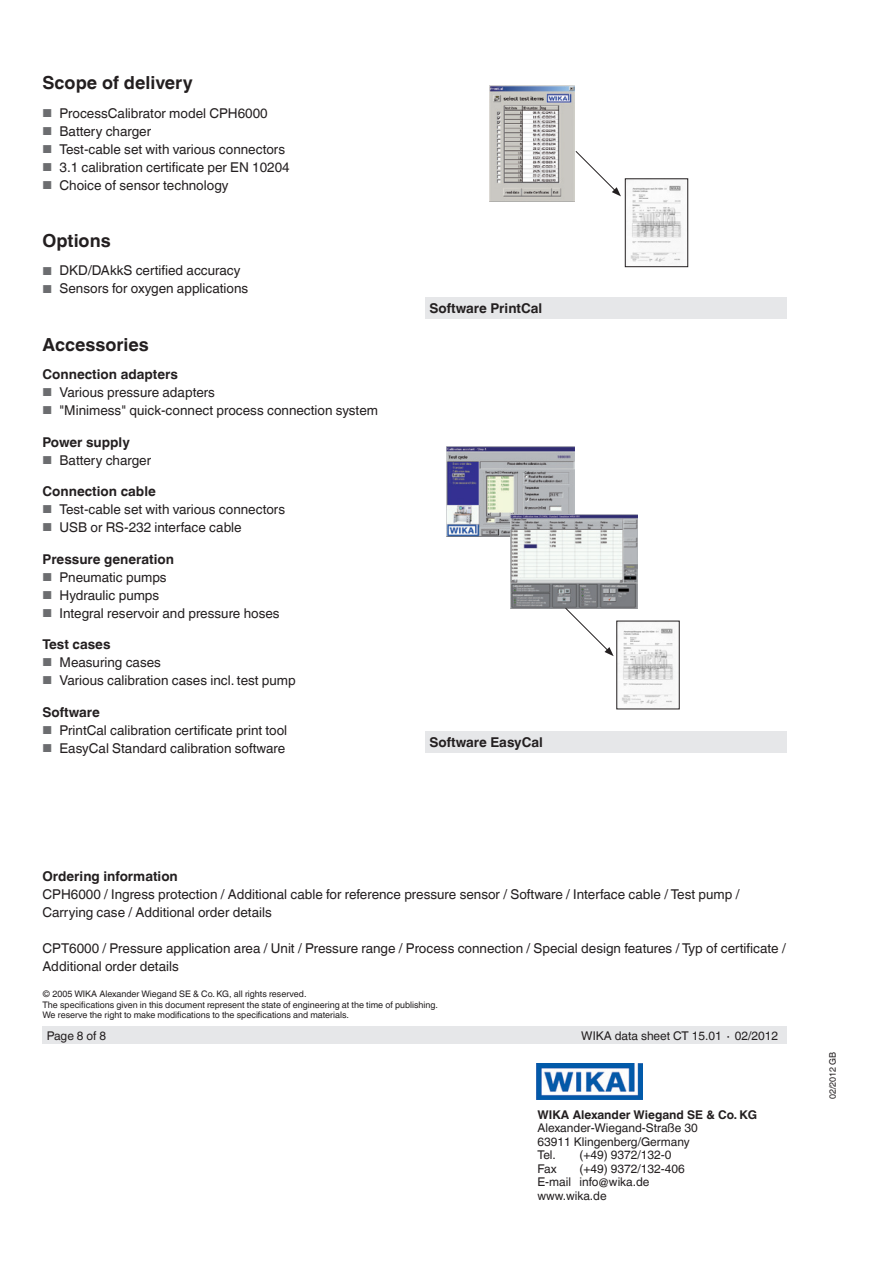
<style>
.page{position:relative;width:893px;height:1263px;background:#fff}
.page>*{position:absolute;margin:0;border:0;box-sizing:border-box;transform-origin:0 0}
.t1{font:700 18px "Helvetica World";color:#231f20}
.t2{font:13.5px/18px "Helvetica World";color:#231f20}
.t3{font:700 13.5px "Helvetica World";color:#231f20}
.t4{font:12px/13.5px "Helvetica World";color:#231f20}
.t5{font:700 12px "Helvetica World";color:#231f20}
.t6{font:9px/10.5px "Helvetica World";color:#231f20}
.s1{font-size:11.55px;color:#6c6d70}
</style>
<div class="page">
<img style="left:537px;top:1063px;width:106px;height:36px">
<div style="left:43px;top:1027px;width:744px;height:17px;background:#e6e7e9"></div>
<img style="left:446px;top:446px;width:128px;height:90px">
<img style="left:510px;top:514px;width:128px;height:94px">
<img style="left:489px;top:85px;width:85px;height:116px">
<img style="left:622px;top:628px;width:53px;height:79px">
<img style="left:630px;top:185px;width:52px;height:80px">
<div style="left:625px;top:179px;width:63px;height:88px;border:1px solid #231f20"></div>
<svg style="left:575px;top:151px;width:46px;height:45px"></svg>
<svg style="left:564px;top:607px;width:50px;height:49px"></svg>
<div style="left:425px;top:298px;width:362px;height:21px;background:#e6e7e9"></div>
<div style="left:425px;top:731px;width:362px;height:22px;background:#e6e7e9"></div>
<h1 class="t1" style="left:43px;top:73px;width:152px">Scope of delivery</h1>
<p class="t2" style="left:43px;top:104px;width:227px"><span class="s1">■</span> ProcessCalibrator model CPH6000</p>
<p class="t2" style="left:43px;top:122px;width:110px"><span class="s1">■</span> Battery charger</p>
<p class="t2" style="left:43px;top:140px;width:244px"><span class="s1">■</span> Test-cable set with various connectors</p>
<p class="t2" style="left:43px;top:158px;width:249px"><span class="s1">■</span> 3.1 calibration certificate per EN 10204</p>
<p class="t2" style="left:43px;top:176px;width:188px"><span class="s1">■</span> Choice of sensor technology</p>
<h1 class="t1" style="left:43px;top:230px;width:70px">Options</h1>
<p class="t2" style="left:43px;top:262px;width:200px"><span class="s1">■</span> DKD/DAkkS certified accuracy</p>
<p class="t2" style="left:43px;top:280px;width:207px"><span class="s1">■</span> Sensors for oxygen applications</p>
<h1 class="t1" style="left:43px;top:334px;width:108px">Accessories</h1>
<p class="t3" style="left:43px;top:366px;width:137px">Connection adapters</p>
<p class="t2" style="left:43px;top:383px;width:174px"><span class="s1">■</span> Various pressure adapters</p>
<p class="t2" style="left:43px;top:401px;width:337px"><span class="s1">■</span> "Minimess" quick-connect process connection system</p>
<p class="t3" style="left:43px;top:434px;width:89px">Power supply</p>
<p class="t2" style="left:43px;top:451px;width:110px"><span class="s1">■</span> Battery charger</p>
<p class="t3" style="left:43px;top:483px;width:115px">Connection cable</p>
<p class="t2" style="left:43px;top:500px;width:244px"><span class="s1">■</span> Test-cable set with various connectors</p>
<p class="t2" style="left:43px;top:518px;width:201px"><span class="s1">■</span> USB or RS-232 interface cable</p>
<p class="t3" style="left:43px;top:551px;width:133px">Pressure generation</p>
<p class="t2" style="left:43px;top:568px;width:126px"><span class="s1">■</span> Pneumatic pumps</p>
<p class="t2" style="left:43px;top:586px;width:118px"><span class="s1">■</span> Hydraulic pumps</p>
<p class="t2" style="left:43px;top:604px;width:239px"><span class="s1">■</span> Integral reservoir and pressure hoses</p>
<p class="t3" style="left:43px;top:636px;width:70px">Test cases</p>
<p class="t2" style="left:43px;top:653px;width:120px"><span class="s1">■</span> Measuring cases</p>
<p class="t2" style="left:43px;top:671px;width:255px"><span class="s1">■</span> Various calibration cases incl. test pump</p>
<p class="t3" style="left:43px;top:704px;width:59px">Software</p>
<p class="t2" style="left:43px;top:721px;width:246px"><span class="s1">■</span> PrintCal calibration certificate print tool</p>
<p class="t2" style="left:43px;top:739px;width:244px"><span class="s1">■</span> EasyCal Standard calibration software</p>
<p class="t3" style="left:429px;top:301px;width:114px">Software PrintCal</p>
<p class="t3" style="left:429px;top:734px;width:115px">Software EasyCal</p>
<p class="t3" style="left:43px;top:869px;width:137px">Ordering information</p>
<p class="t2" style="left:43px;top:886px;width:698px">CPH6000 / Ingress protection / Additional cable for reference pressure sensor / Software / Interface cable / Test pump /<br>Carrying case / Additional order details</p>
<p class="t2" style="left:43px;top:940px;width:745px">CPT6000 / Pressure application area / Unit / Pressure range / Process connection / Special design features / Typ of certificate /<br>Additional order details</p>
<p class="t6" style="left:43px;top:989px;width:397px">© 2005 WIKA Alexander Wiegand SE &amp; Co. KG, all rights reserved.<br>The specifications given in this document represent the state of engineering at the time of publishing.<br>We reserve the right to make modifications to the specifications and materials.</p>
<p class="t4" style="left:47px;top:1029px;width:61px">Page 8 of 8</p>
<p class="t4" style="left:581px;top:1029px;width:198px">WIKA data sheet CT 15.01 ∙ 02/2012</p>
<p class="t5" style="left:537px;top:1107px;width:221px">WIKA Alexander Wiegand SE &amp; Co. KG</p>
<p class="t4" style="left:537px;top:1121px;width:162px">Alexander-Wiegand-Straße 30<br>63911 Klingenberg/Germany<br>Tel.</p>
<p class="t4" style="left:579px;top:1148px;width:94px">(+49) 9372/132-0</p>
<p class="t4" style="left:537px;top:1161px;width:149px;text-indent:42px">(+49) 9372/132-406<br>E-mail info@wika.de www.wika.de</p>
<p class="t4" style="left:537px;top:1161px;width:21px">Fax</p>
<p class="t6" style="left:827px;top:1099px;width:49px;rotate:-90deg">02/2012 GB</p>
</div>
